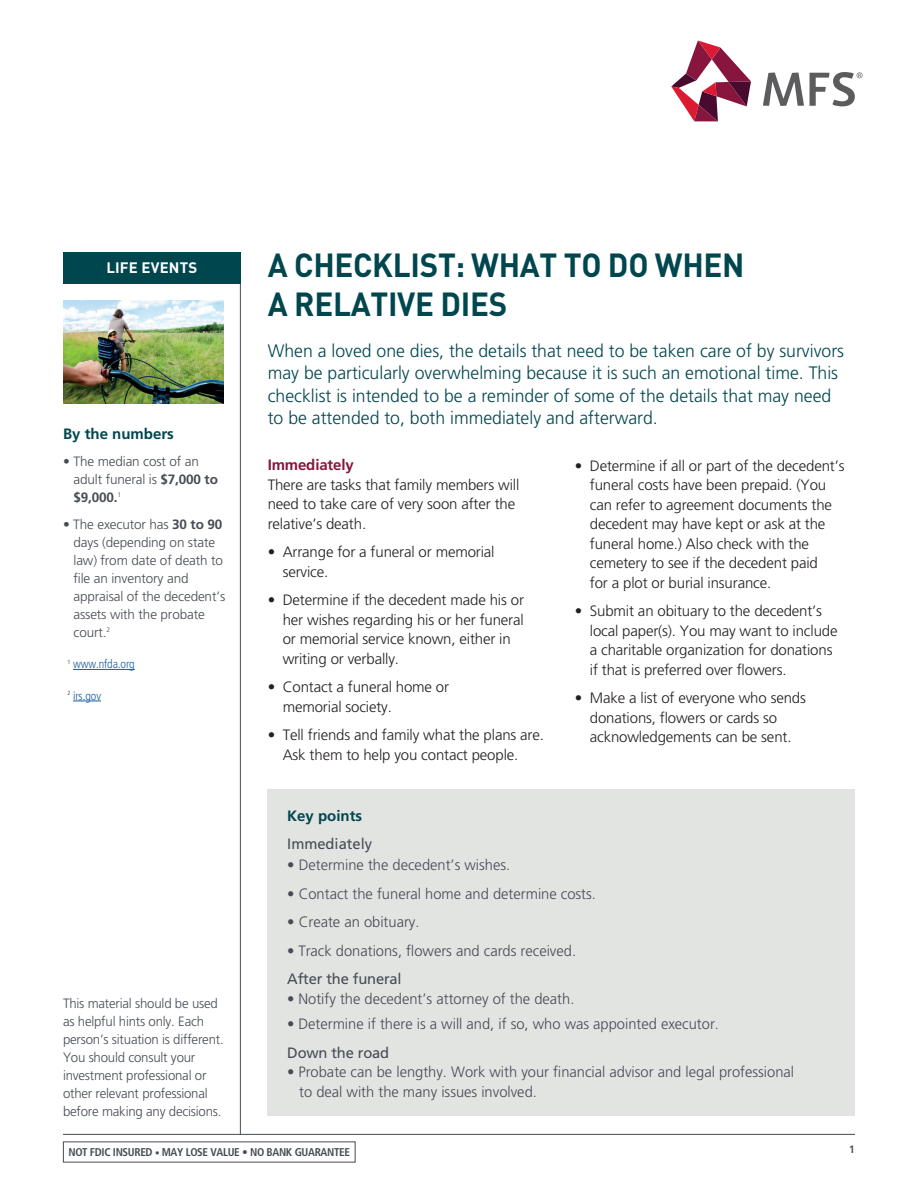
<style>
.page{position:relative;width:918px;height:1188px;background:#fff}
.page>*{position:absolute;margin:0;border:0;box-sizing:border-box;transform-origin:0 0}
.HP_-_headline{font:700 33px/39px "DINOT";letter-spacing:-.01em;color:#00464e;scale:.95 1}
.HP_-_intro_text{font:300 18px/22.5px "Frutiger LT Std";color:#00464e}
.Body_Bullets_10_13_f{font:300 15px/19.5px "Frutiger LT Std";letter-spacing:-.01em;color:#231f20}
.HP_-_key_points_bull{font:300 15px/19.5px "Frutiger LT Std";color:#464b54}
.Body_Text_10_13_firs{font:300 15px/19.5px "Frutiger LT Std";letter-spacing:-.01em;color:#231f20}
.HP_-_key_points_bull-2{font:15px "Frutiger LT Std";letter-spacing:-.01em;color:#464b54}
.t1{font:700 15px "Frutiger LT Std";color:#00464e}
.HP_-_subhead_first_p{font:700 15px "Frutiger LT Std";letter-spacing:-.01em;color:#88153e}
.t2{font:700 15px "DINOT";letter-spacing:.01em;color:#fff}
.HP_-_sidebar_bullet{font:300 13.5px/18px "Frutiger LT Std";letter-spacing:-.015em;color:#464b54}
.HP_-_sidebar_bullet-2{font:300 condensed 12px "Frutiger LT Std";letter-spacing:-.01em;color:#175d9e}
.t3{font:700 condensed 11.25px "Frutiger LT Std";letter-spacing:-.03em;color:#464b54}
.t4{font:700 10.5px "DINOT";color:#464b54}
.s1{font-weight:700}
.s2{font-size:9px}
</style>
<div class="page">
<hr style="left:63px;top:1134px;width:792px;height:1px;background:#464b54">
<hr style="left:240px;top:252px;width:1px;height:882px;background:#464b54">
<img style="left:63px;top:300px;width:160px;height:103px">
<svg style="left:671px;top:40px;width:80px;height:81px"></svg>
<svg style="left:763px;top:72px;width:41px;height:34px"></svg>
<svg style="left:810px;top:72px;width:53px;height:34px"></svg>
<div style="left:268px;top:790px;width:587px;height:326px;background:#e2e4e2"></div>
<hr style="left:73px;top:669px;width:62px;height:1px;background:#175d9e">
<svg style="left:73px;top:701px;width:28px;height:1px"></svg>
<div style="left:63px;top:252px;width:178px;height:32px;background:#00464e"></div>
<p class="t2" style="left:106px;top:258px;width:92px">LIFE EVENTS</p>
<p class="HP_-_headline" style="left:268px;top:245px;width:503px">A CHECKLIST: WHAT TO DO WHEN<br>A RELATIVE DIES</p>
<p class="HP_-_intro_text" style="left:268px;top:340px;width:578px">When a loved one dies, the details that need to be taken care of by survivors may be particularly overwhelming because it is such an emotional time. This checklist is intended to be a reminder of some of the details that may need to be attended to, both immediately and afterward.</p>
<p class="HP_-_subhead_first_p" style="left:268px;top:456px;width:88px">Immediately</p>
<p class="Body_Text_10_13_firs" style="left:268px;top:475px;width:253px">There are tasks that family members will need to take care of very soon after the relative’s death.</p>
<p class="Body_Bullets_10_13_f" style="left:283px;top:543px;width:213px;text-indent:-15px">• Arrange for a funeral or memorial service.</p>
<p class="Body_Bullets_10_13_f" style="left:283px;top:591px;width:243px;text-indent:-15px">• Determine if the decedent made his or her wishes regarding his or her funeral or memorial service known, either in writing or verbally.</p>
<p class="Body_Bullets_10_13_f" style="left:283px;top:678px;width:168px;text-indent:-15px">• Contact a funeral home or memorial society.</p>
<p class="Body_Bullets_10_13_f" style="left:283px;top:726px;width:263px;text-indent:-15px">• Tell friends and family what the plans are.<br>Ask them to help you contact people.</p>
<p class="t1" style="left:63px;top:425px;width:112px">By the numbers</p>
<p class="HP_-_sidebar_bullet" style="left:74px;top:452px;width:146px;text-indent:-10px">• The median cost of an adult funeral is <span class="s1">$7,000 to $9,000.</span><sup>1</sup></p>
<p class="HP_-_sidebar_bullet" style="left:74px;top:515px;width:153px;text-indent:-10px">• The executor has <span class="s1">30 to 90 </span>days (depending on state law) from date of death to file an inventory and appraisal of the decedent’s assets with the probate court.<sup>2</sup></p>
<p class="HP_-_sidebar_bullet-2" style="left:68px;top:657px;width:69px"><sup>1</sup> www.nfda.org</p>
<p class="HP_-_sidebar_bullet-2" style="left:68px;top:689px;width:35px"><sup>2</sup> irs.gov</p>
<p class="Body_Bullets_10_13_f" style="left:590px;top:456px;width:256px;text-indent:-15px">• Determine if all or part of the decedent’s funeral costs have been prepaid. (You can refer to agreement documents the decedent may have kept or ask at the funeral home.) Also check with the cemetery to see if the decedent paid<br>for a plot or burial insurance.</p>
<p class="Body_Bullets_10_13_f" style="left:590px;top:602px;width:249px;text-indent:-15px">• Submit an obituary to the decedent’s local paper(s). You may want to include a charitable organization for donations if that is preferred over flowers.</p>
<p class="Body_Bullets_10_13_f" style="left:590px;top:689px;width:218px;text-indent:-15px">• Make a list of everyone who sends donations, flowers or cards so acknowledgements can be sent.</p>
<p class="HP_-_sidebar_bullet" style="left:63px;top:995px;width:162px">This material should be used as helpful hints only. Each person’s situation is different.<br>You should consult your investment professional or other relevant professional before making any decisions.</p>
<p class="t1" style="left:287px;top:806px;width:77px">Key points</p>
<p class="HP_-_key_points_bull-2" style="left:287px;top:835px;width:86px">Immediately</p>
<p class="HP_-_key_points_bull" style="left:287px;top:855px;width:224px">• Determine the decedent’s wishes.</p>
<p class="HP_-_key_points_bull" style="left:287px;top:884px;width:310px">• Contact the funeral home and determine costs.</p>
<p class="HP_-_key_points_bull" style="left:287px;top:912px;width:134px">• Create an obituary.</p>
<p class="HP_-_key_points_bull" style="left:287px;top:941px;width:290px">• Track donations, flowers and cards received.</p>
<p class="HP_-_key_points_bull-2" style="left:287px;top:970px;width:116px">After the funeral</p>
<p class="HP_-_key_points_bull" style="left:287px;top:989px;width:289px">• Notify the decedent’s attorney of the death.</p>
<p class="HP_-_key_points_bull" style="left:287px;top:1014px;width:433px">• Determine if there is a will and, if so, who was appointed executor.</p>
<p class="HP_-_key_points_bull-2" style="left:287px;top:1043px;width:103px">Down the road</p>
<p class="HP_-_key_points_bull" style="left:299px;top:1062px;width:496px;text-indent:-12px">• Probate can be lengthy. Work with your financial advisor and legal professional to deal with the many issues involved.</p>
<p class="t3" style="left:68px;top:1146px;width:283px">NOT FDIC INSURED <span class="s2">•</span> MAY LOSE VALUE • NO BANK GUARANTEE</p>
<p class="t4" style="left:849px;top:1142px;width:7px">1</p>
</div>
